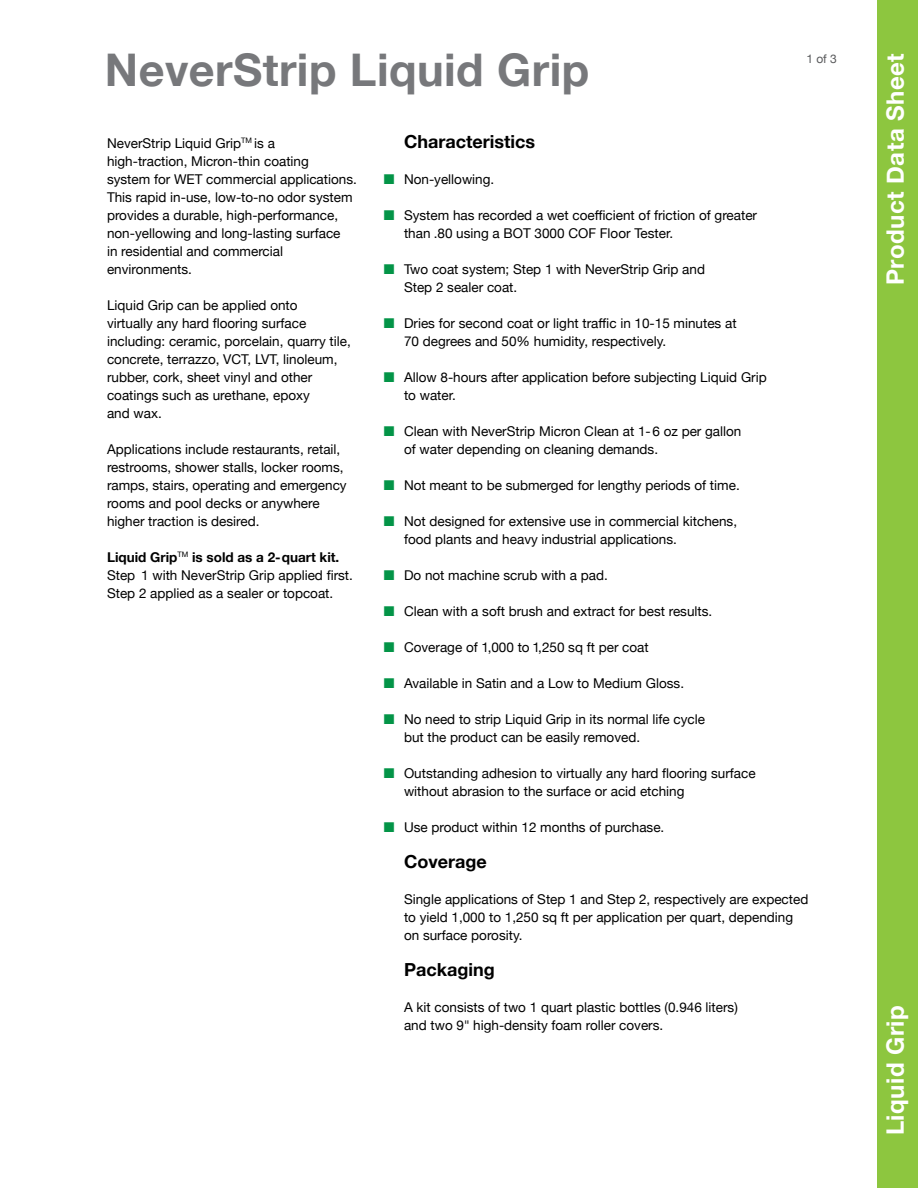
<style>
.page{position:relative;width:918px;height:1188px;background:#fff}
.page>*{position:absolute;margin:0;border:0;box-sizing:border-box;transform-origin:0 0}
.t1{font:700 45px "Helvetica Neue";letter-spacing:.01em;color:#77787b}
.t2{font:700 24px "Helvetica Neue";letter-spacing:.02em;color:#fff}
.t3{font:700 18px "Helvetica Neue";color:#000}
.t4{font:13.5px/18px "Helvetica Neue";color:#000}
.t5{font:12px "Helvetica Neue";color:#58595b}
.s1{font-weight:700}
.s2{font-stretch:condensed}
</style>
<div class="page">
<div style="left:878px;top:0;width:40px;height:1188px;background:#8dc63f"></div>
<h1 class="t1" style="left:105px;top:35px;width:486px">NeverStrip Liquid Grip</h1>
<p class="t5" style="left:806px;top:50px;width:32px">1 of 3</p>
<p class="t4" style="left:107px;top:135px;width:251px">NeverStrip Liquid Grip<sup>TM</sup> is a high-traction, Micron-thin coating<br>system for WET commercial applications.<br>This rapid in-use, low-to-no odor system provides a durable, high-performance, non-yellowing and long-lasting surface<br>in residential and commercial environments.</p>
<p class="t4" style="left:107px;top:297px;width:245px">Liquid Grip can be applied onto<br>virtually any hard flooring surface including: ceramic, porcelain, quarry tile, concrete, terrazzo, VCT, LVT, linoleum, rubber, cork, sheet vinyl and other coatings such as urethane, epoxy<br>and wax.</p>
<p class="t4" style="left:107px;top:441px;width:241px">Applications include restaurants, retail, restrooms, shower stalls, locker rooms, ramps, stairs, operating and emergency rooms and pool decks or anywhere higher traction is desired.</p>
<p class="t4" style="left:107px;top:549px;width:247px"><span class="s1">Liquid Grip</span><sup>TM</sup> <span class="s1">is sold as a 2-quart kit.<br></span>Step 1 with NeverStrip Grip applied first.<br>Step 2 applied as a sealer or topcoat.</p>
<h3 class="t3" style="left:404px;top:128px;width:132px">Characteristics</h3>
<p class="t4" style="left:404px;top:171px;width:92px">Non-yellowing.</p>
<p class="t4" style="left:404px;top:207px;width:355px">System has recorded a wet coefficient of friction of greater than .80 using a BOT 3000 COF Floor Tester.</p>
<p class="t4" style="left:404px;top:261px;width:303px">Two coat system; Step 1 with NeverStrip Grip and<br>Step 2 sealer coat.</p>
<p class="t4" style="left:404px;top:315px;width:334px">Dries for second coat or light traffic in 10-15 minutes at<br>70 degrees and 50% humidity, respectively.</p>
<p class="t4" style="left:404px;top:369px;width:364px">Allow 8-hours after application before subjecting Liquid Grip to water.</p>
<p class="t4" style="left:404px;top:423px;width:339px">Clean with NeverStrip Micron Clean at 1-6 oz per gallon of water depending on cleaning demands.</p>
<p class="t4" style="left:404px;top:477px;width:337px">Not meant to be submerged for lengthy periods of time.</p>
<p class="t4" style="left:404px;top:513px;width:335px">Not designed for extensive use in commercial kitchens, food plants and heavy industrial applications.</p>
<p class="t4" style="left:404px;top:567px;width:205px">Do not machine scrub with a pad.</p>
<p class="t4" style="left:404px;top:603px;width:310px">Clean with a soft brush and extract for best results.</p>
<p class="t4" style="left:404px;top:639px;width:246px">Coverage of 1,000 to 1,250 sq ft per coat</p>
<p class="t4" style="left:404px;top:675px;width:282px">Available in Satin and a Low to Medium Gloss.</p>
<p class="t4" style="left:404px;top:711px;width:303px">No need to strip Liquid Grip in its normal life cycle but the product can be easily removed.</p>
<p class="t4" style="left:404px;top:765px;width:353px">Outstanding adhesion to virtually any hard flooring surface without abrasion to the surface or acid etching</p>
<p class="t4" style="left:404px;top:819px;width:262px">Use product within 12 months of purchase.</p>
<h3 class="t3" style="left:404px;top:848px;width:84px">Coverage</h3>
<p class="t4" style="left:404px;top:891px;width:406px">Single applications of Step 1 and Step 2, respectively are expected to yield 1,000 to 1,250 sq ft per application per quart, depending on surface porosity.</p>
<h3 class="t3" style="left:404px;top:956px;width:92px">Packaging</h3>
<p class="t4" style="left:404px;top:999px;width:335px">A kit consists of two 1 quart plastic bottles (0.946 liters) and two 9<span class="s2">"</span> high-density foam roller covers.</p>
<h2 class="t2" style="left:876px;top:285px;width:233px;rotate:-90deg">Product Data Sheet</h2>
<h2 class="t2" style="left:877px;top:1135px;width:132px;rotate:-90deg">Liquid Grip</h2>
</div>
